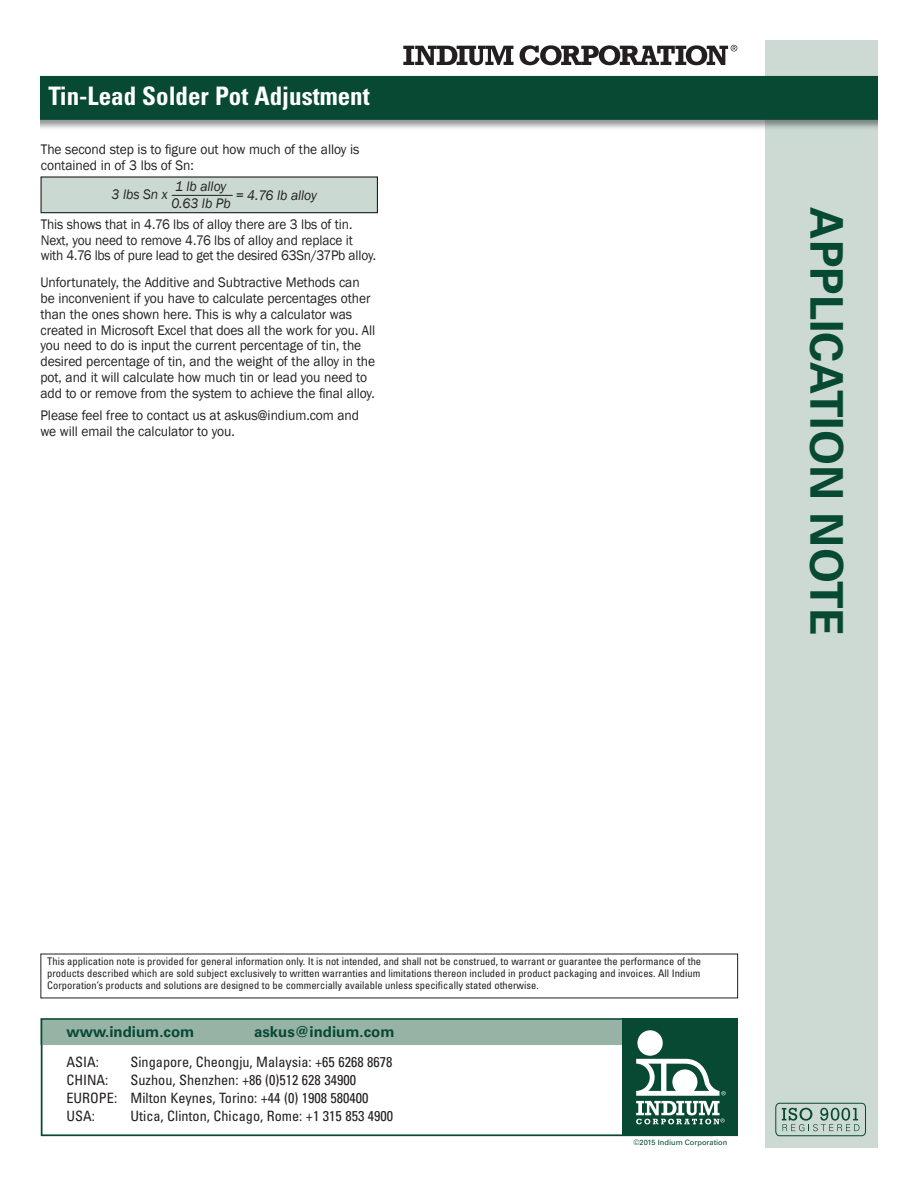
<style>
.page{position:relative;width:918px;height:1188px;background:#fff}
.page>*{position:absolute;margin:0;border:0;box-sizing:border-box;transform-origin:0 0}
.side_subhead{font:700 45px "Univers LT Std";color:#074932}
.heading_main{font:700 condensed 25.5px "Univers LT Std";color:#fff}
.t1{font:700 15px "Univers LT Std";color:#074932}
.bulleted_list_2{font:14.25px/15.8px "Franklin Gothic";letter-spacing:-.005em;color:#231f20;scale:.95 1}
.t2{font:condensed 14.25px "Univers LT Std";color:#231f20}
.bulleted_list_2-2{font:14.25px/15.8px "Franklin Gothic";letter-spacing:-.005em;color:#231f20;scale:.94 1}
.bulleted_list_2-3{font:italic 14.25px "Franklin Gothic";letter-spacing:-.005em;color:#231f20;scale:.95 1}
.t3{font:condensed 10.5px/12px "Univers LT Std";color:#231f20;text-align:justify}
.t4{font:7.5px "Univers LT Std";color:#074932}
</style>
<div class="page">
<img style="left:40px;top:40px;width:838px;height:1108px">
<svg style="left:403px;top:46px;width:111px;height:19px"></svg>
<svg style="left:520px;top:45px;width:217px;height:20px"></svg>
<svg style="left:782px;top:1108px;width:77px;height:23px;background:#9cb6ab"></svg>
<div style="left:776px;top:1103px;width:90px;height:33px;border:1px solid #074932;border-radius:4px"></div>
<div style="left:41px;top:1018px;width:697px;height:118px;background:#fff"></div>
<div style="left:41px;top:1018px;width:697px;height:27px;background:#97b3a6"></div>
<div style="left:41px;top:1018px;width:672px;height:118px;border:1px solid #074932"></div>
<div style="left:623px;top:1018px;width:115px;height:118px;background:#074932"></div>
<div style="left:637px;top:1030px;width:26px;height:26px;background:#fff;border-radius:50%"></div>
<svg style="left:636px;top:1059px;width:90px;height:65px"></svg>
<div style="left:41px;top:177px;width:336px;height:36px;background:#cad9d2"></div>
<div style="left:40px;top:176px;width:338px;height:37px;border:1px solid #231f20"></div>
<hr style="left:172px;top:195px;width:61px;height:1px;background:#231f20">
<p class="heading_main" style="left:49px;top:81px;width:323px">Tin-Lead Solder Pot Adjustment</p>
<p class="bulleted_list_2" style="left:41px;top:141px;width:337px">The second step is to figure out how much of the alloy is contained in of 3 lbs of Sn:</p>
<p class="bulleted_list_2-3" style="left:112px;top:178px;width:122px">3 lbs Sn x 1 lb alloy</p>
<p class="bulleted_list_2-3" style="left:171px;top:195px;width:64px">0.63 lb Pb</p>
<p class="bulleted_list_2-3" style="left:236px;top:186px;width:87px">= 4.76 lb alloy</p>
<p class="bulleted_list_2-2" style="left:41px;top:217px;width:358px">This shows that in 4.76 lbs of alloy there are 3 lbs of tin.<br>Next, you need to remove 4.76 lbs of alloy and replace it with 4.76 lbs of pure lead to get the desired 63Sn/37Pb alloy.</p>
<p class="bulleted_list_2" style="left:40px;top:275px;width:354px">Unfortunately, the Additive and Subtractive Methods can be inconvenient if you have to calculate percentages other than the ones shown here. This is why a calculator was created in Microsoft Excel that does all the work for you. All you need to do is input the current percentage of tin, the desired percentage of tin, and the weight of the alloy in the pot, and it will calculate how much tin or lead you need to add to or remove from the system to achieve the final alloy.</p>
<p class="bulleted_list_2" style="left:40px;top:408px;width:337px">Please feel free to contact us at askus@indium.com and we will email the calculator to you.</p>
<p class="side_subhead" style="left:853px;top:207px;width:430px;rotate:90deg">APPLICATION NOTE</p>
<p class="t3" style="left:47px;top:955px;width:655px">This application note is provided for general information only. It is not intended, and shall not be construed, to warrant or guarantee the performance of the products described which are sold subject exclusively to written warranties and limitations thereon included in product packaging and invoices. All Indium Corporation’s products and solutions are designed to be commercially available unless specifically stated otherwise.</p>
<p class="t1" style="left:67px;top:1023px;width:129px">www.indium.com</p>
<p class="t1" style="left:254px;top:1023px;width:142px">askus@indium.com</p>
<p class="t2" style="left:67px;top:1053px;width:34px">ASIA:</p>
<p class="t2" style="left:131px;top:1053px;width:263px">Singapore, Cheongju, Malaysia: +65 6268 8678</p>
<p class="t2" style="left:67px;top:1071px;width:43px">CHINA:</p>
<p class="t2" style="left:131px;top:1071px;width:227px">Suzhou, Shenzhen: +86 (0)512 628 34900</p>
<p class="t2" style="left:67px;top:1089px;width:304px">EUROPE: Milton Keynes, Torino: +44 (0) 1908 580400</p>
<p class="t2" style="left:67px;top:1107px;width:30px">USA:</p>
<p class="t2" style="left:131px;top:1107px;width:264px">Utica, Clinton, Chicago, Rome: +1 315 853 4900</p>
<p class="t4" style="left:634px;top:1138px;width:95px">©2015 Indium Corporation</p>
</div>
